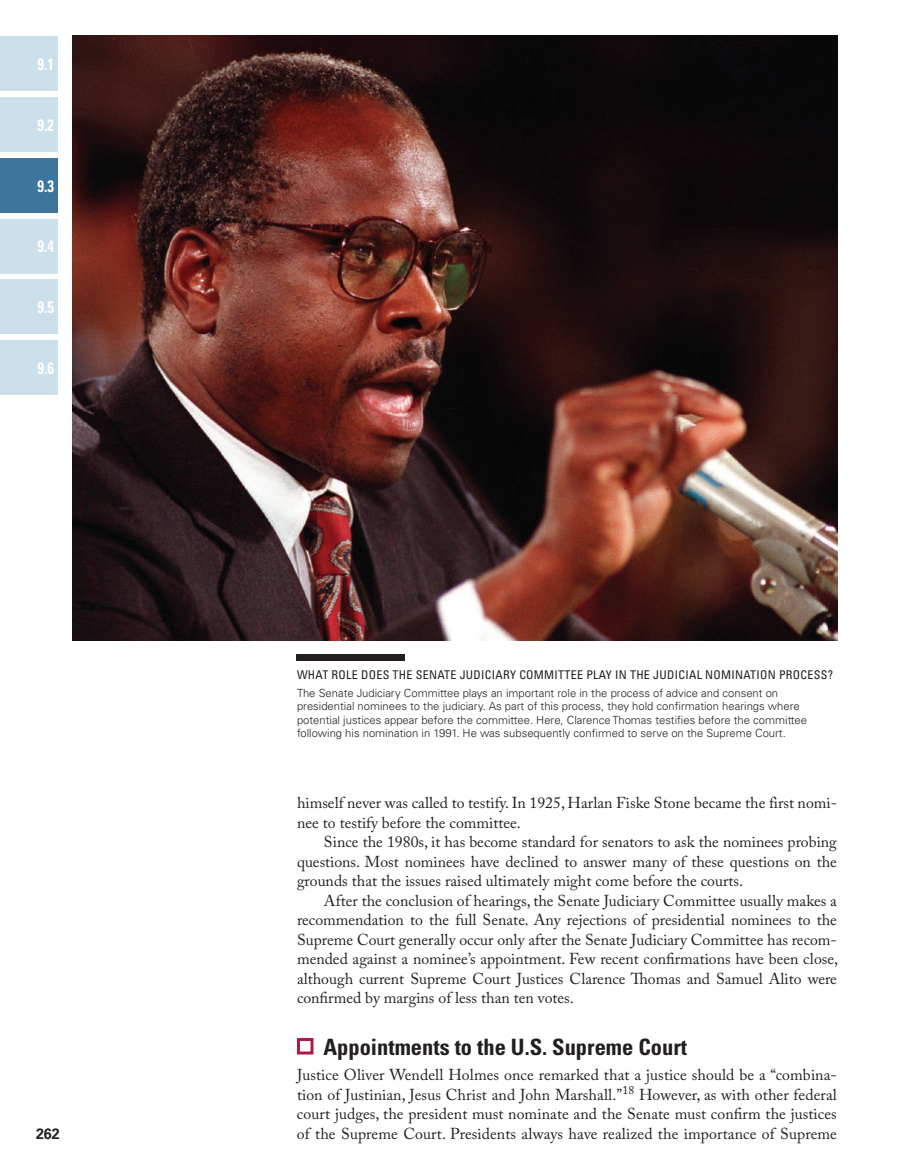
<style>
.page{position:relative;width:918px;height:1175px;background:#fff}
.page>*{position:absolute;margin:0;border:0;box-sizing:border-box;transform-origin:0 0}
.t1{font:700 condensed 22.5px "Univers LT Std";color:#231f20}
.t2{font:700 condensed 16.5px "Univers LT Std";color:#fff;scale:.9 1}
.t3{font:15.75px/19.5px "Adobe Caslon Pro";color:#231f20;text-align:justify}
.t4{font:700 15px "Univers LT Std";color:#231f20;scale:.95 1}
.t5{font:condensed 12px "Univers LT Std";letter-spacing:.025em;color:#231f20}
.t6{font:300 11.25px/13.5px "Univers LT Std";color:#231f20}
</style>
<div class="page">
<div style="left:0;top:36px;width:58px;height:55px;background:#cce0eb"></div>
<div style="left:0;top:218px;width:58px;height:55px;background:#cce0eb"></div>
<div style="left:0;top:97px;width:58px;height:55px;background:#cce0eb"></div>
<div style="left:0;top:279px;width:58px;height:55px;background:#cce0eb"></div>
<div style="left:0;top:340px;width:58px;height:55px;background:#cce0eb"></div>
<div style="left:0;top:158px;width:58px;height:55px;background:#3e759c"></div>
<div style="left:297px;top:1038px;width:17px;height:16px;border:3px solid #b11844"></div>
<img style="left:72px;top:35px;width:765px;height:605px">
<div style="left:297px;top:654px;width:108px;height:6px;background:#231f20"></div>
<p class="t2" style="left:38px;top:54px;width:20px">9.1</p>
<p class="t2" style="left:38px;top:115px;width:20px">9.2</p>
<p class="t2" style="left:38px;top:175px;width:20px">9.3</p>
<p class="t2" style="left:38px;top:236px;width:20px">9.4</p>
<p class="t2" style="left:38px;top:297px;width:20px">9.5</p>
<p class="t2" style="left:38px;top:357px;width:20px">9.6</p>
<p class="t4" style="left:36px;top:1124px;width:27px">262</p>
<p class="t5" style="left:297px;top:666px;width:246px">WHAT ROLE D OES TH E SENATE JUDI CIARY COMMI</p>
<p class="t5" style="left:558px;top:666px;width:171px">TTEE PLAY IN THE JUDICIAL NOMIN</p>
<p class="t5" style="left:743px;top:666px;width:91px">ATI ON PROCESS?</p>
<p class="t6" style="left:297px;top:686px;width:512px">The Senate Judiciary Committee plays an important role in the process of advice and consent on presidential nominees to the judiciary. As part of this process, they hold confirmation hearings where potential justices appear before the committee. Here, Clarence Thomas testifies before the committee following his nomination in 1991. He was subsequently confirmed to serve on the Supreme Court.</p>
<p class="t3" style="left:297px;top:793px;width:542px">himself never was called to testify. In 1925, Harlan Fiske Stone became the first nomi&shy;nee to testify before the committee.</p>
<p class="t3" style="left:297px;top:832px;width:542px;text-indent:27px">Since the 1980s, it has become standard for senators to ask the nominees probing questions. Most nominees have declined to answer many of these questions on the grounds that the issues raised ultimately might come before the courts.</p>
<p class="t3" style="left:297px;top:890px;width:543px;text-indent:27px">After the conclusion of hearings, the Senate Judiciary Committee usually makes a recommendation to the full Senate. Any rejections of presidential nominees to the Supreme Court generally occur only after the Senate Judiciary Committee has recom&shy;mended against a nominee’s appointment. Few recent confirmations have been close, although current Supreme Court Justices Clarence Thomas and Samuel Alito were confirmed by margins of less than ten votes.</p>
<h1 class="t1" style="left:323px;top:1032px;width:365px">Appointments to the U.S. Supreme Court</h1>
<p class="t3" style="left:297px;top:1064px;width:542px">Justice Oliver Wendell Holmes once remarked that a justice should be a “combina&shy;tion of Justinian, Jesus Christ and John Marshall.”<sup>18</sup> However, as with other federal court judges, the president must nominate and the Senate must confirm the justices of the Supreme Court. Presidents always have realized the importance of Supreme</p>
</div>
